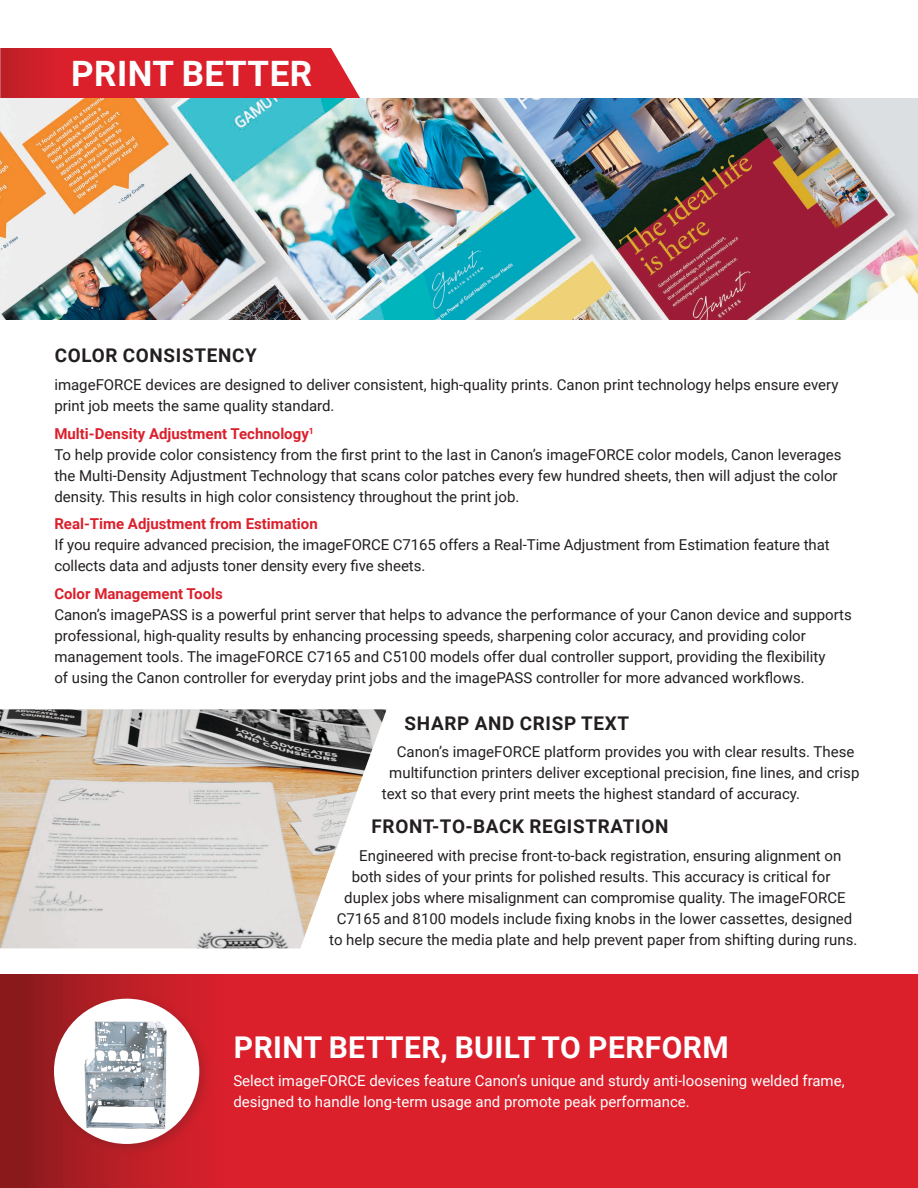
<style>
.page{position:relative;width:918px;height:1188px;background:#fff}
.page>*{position:absolute;margin:0;border:0;box-sizing:border-box;transform-origin:0 0}
._1st_Header{font:700 34.95px "Roboto";letter-spacing:.015em;color:#fff}
._1st_Header-2{font:700 30px "Roboto";letter-spacing:.015em;color:#fff}
._2nd_Header{font:700 18.9px "Roboto";letter-spacing:.035em;color:#231f20}
.Body_Copy{font:15px/21px "Roboto";color:#231f20}
.Body_Copy-2{font:15px/21px "Roboto";color:#fff}
._3rd_Header{font:700 15px "Roboto";color:#db202c}
</style>
<div class="page">
<svg style="left:0;top:974px;width:918px;height:214px;background:#d41f2a"></svg>
<svg style="left:0;top:48px;width:361px;height:51px;background:#d82c37"></svg>
<img style="left:0;top:709px;width:387px;height:239px">
<img style="left:0;top:99px;width:918px;height:220px">
<div style="left:48px;top:993px;width:164px;height:164px;background:#231f20;opacity:.2"></div>
<div style="left:54px;top:999px;width:145px;height:145px;background:#fff;border-radius:50%"></div>
<img style="left:78px;top:1021px;width:93px;height:110px">
<h1 class="_1st_Header" style="left:71px;top:49px;width:243px">PRINT BETTER</h1>
<h2 class="_2nd_Header" style="left:55px;top:342px;width:204px">COLOR CONSISTENCY</h2>
<p class="Body_Copy" style="left:54px;top:373px;width:786px">imageFORCE devices are designed to deliver consistent, high-quality prints. Canon print technology helps ensure every print job meets the same quality standard.</p>
<h3 class="_3rd_Header" style="left:54px;top:423px;width:261px">Multi-Density Adjustment Technology<sup>1</sup></h3>
<p class="Body_Copy" style="left:54px;top:443px;width:789px">To help provide color consistency from the first print to the last in Canon’s imageFORCE color models, Canon leverages the Multi-Density Adjustment Technology that scans color patches every few hundred sheets, then will adjust the color density. This results in high color consistency throughout the print job.</p>
<h3 class="_3rd_Header" style="left:54px;top:514px;width:265px">Real-Time Adjustment from Estimation</h3>
<p class="Body_Copy" style="left:54px;top:534px;width:777px">If you require advanced precision, the imageFORCE C7165 offers a Real-Time Adjustment from Estimation feature that collects data and adjusts toner density every five sheets.</p>
<h3 class="_3rd_Header" style="left:54px;top:583px;width:170px">Color Management Tools</h3>
<p class="Body_Copy" style="left:54px;top:604px;width:799px">Canon’s imagePASS is a powerful print server that helps to advance the performance of your Canon device and supports professional, high-quality results by enhancing processing speeds, sharpening color accuracy, and providing color management tools. The imageFORCE C7165 and C5100 models offer dual controller support, providing the flexibility<br>of using the Canon controller for everyday print jobs and the imagePASS controller for more advanced workflows.</p>
<h2 class="_2nd_Header" style="left:405px;top:710px;width:226px">SHARP AND CRISP TEXT</h2>
<p class="Body_Copy" style="left:397px;top:741px;width:459px">Canon’s imageFORCE platform provides you with clear results. These</p>
<p class="Body_Copy" style="left:389px;top:762px;width:472px">multifunction printers deliver exceptional precision, fine lines, and crisp</p>
<p class="Body_Copy" style="left:382px;top:783px;width:420px">text so that every print meets the highest standard of accuracy.</p>
<h2 class="_2nd_Header" style="left:372px;top:813px;width:298px">FRONT-TO-BACK REGISTRATION</h2>
<p class="Body_Copy" style="left:359px;top:844px;width:484px">Engineered with precise front-to-back registration, ensuring alignment on</p>
<p class="Body_Copy" style="left:352px;top:865px;width:480px">both sides of your prints for polished results. This accuracy is critical for</p>
<p class="Body_Copy" style="left:344px;top:886px;width:503px">duplex jobs where misalignment can compromise quality. The imageFORCE</p>
<p class="Body_Copy" style="left:337px;top:907px;width:517px">C7165 and 8100 models include fixing knobs in the lower cassettes, designed</p>
<p class="Body_Copy" style="left:329px;top:928px;width:530px">to help secure the media plate and help prevent paper from shifting during runs.</p>
<h1 class="_1st_Header-2" style="left:234px;top:1027px;width:496px">PRINT BETTER, BUILT TO PERFORM</h1>
<p class="Body_Copy-2" style="left:233px;top:1070px;width:613px">Select imageFORCE devices feature Canon’s unique and sturdy anti-loosening welded frame, designed to handle long-term usage and promote peak performance.</p>
</div>
